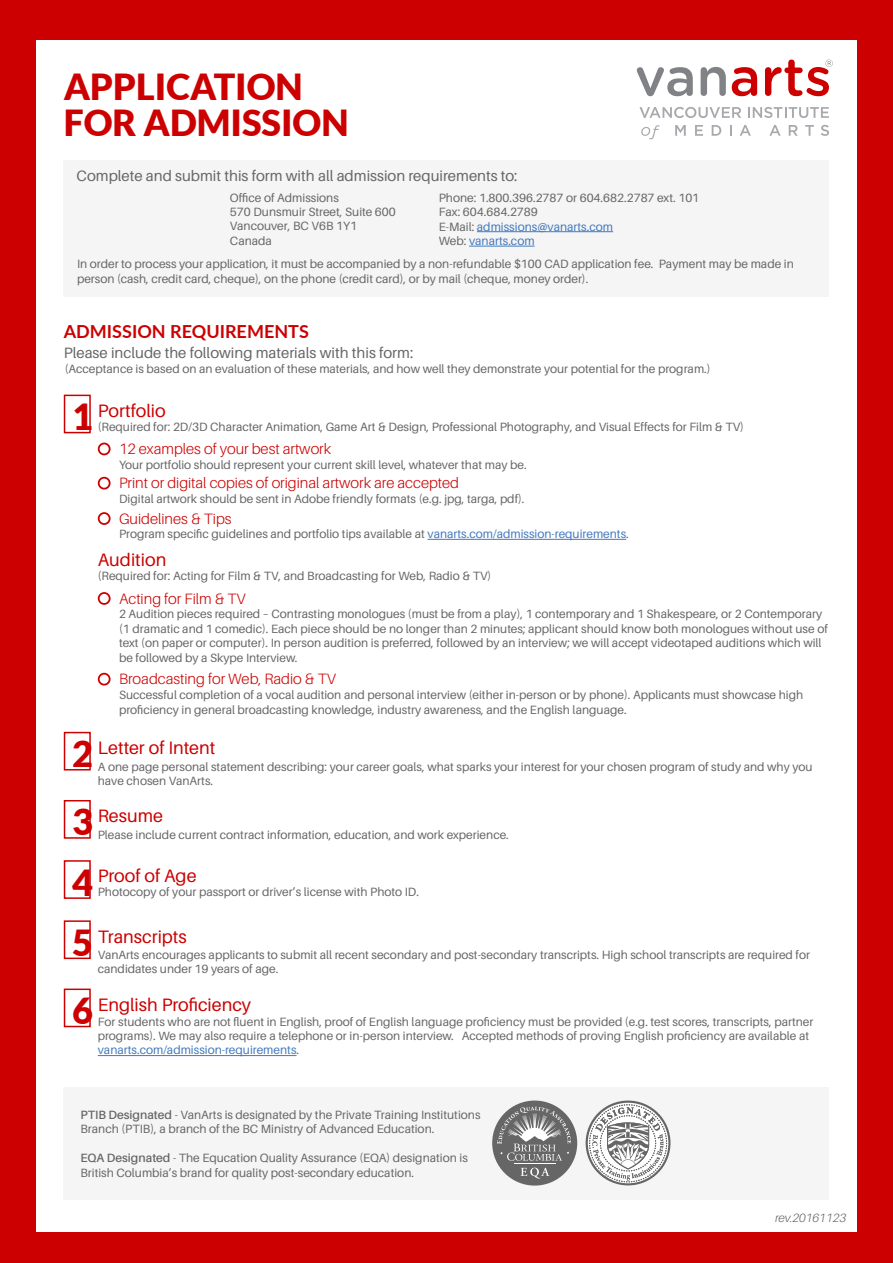
<style>
.page{position:relative;width:893px;height:1263px;background:#c00}
.page>*{position:absolute;margin:0;border:0;box-sizing:border-box;transform-origin:0 0}
.t1{font:900 36px/36px "Lato";color:#c00}
.t2{font:18px "Aileron";color:#c00}
.t3{font:700 18px "Lato";color:#c00}
.t4{font:300 15px "Aileron";color:#c00}
.t5{font:15px "Aileron";color:#666}
.t6{font:12px/14.4px "Aileron";color:#666}
.t7{font:12px "Aileron";color:#4379bd}
.t8{font:italic 300 12px "Aileron";color:#666}
.s1{color:#666}
.s2{color:#4379bd}
.s3{font-weight:600}
</style>
<div class="page">
<div style="left:36px;top:40px;width:821px;height:1192px;background:#fff"></div>
<div style="left:64px;top:1087px;width:765px;height:112px;background:#f5f5f5"></div>
<svg style="left:586px;top:1100px;width:85px;height:85px"></svg>
<svg style="left:492px;top:1100px;width:85px;height:85px"></svg>
<hr style="left:514px;top:1163px;width:42px;height:1px;background:#fff">
<hr style="left:98px;top:1055px;width:199px;height:1px;background:#4379bd">
<div style="left:64px;top:988px;width:27px;height:39px;border:2px solid #c00"></div>
<div style="left:64px;top:920px;width:27px;height:39px;border:2px solid #c00"></div>
<div style="left:64px;top:860px;width:27px;height:39px;border:2px solid #c00"></div>
<div style="left:64px;top:800px;width:27px;height:39px;border:2px solid #c00"></div>
<div style="left:64px;top:732px;width:27px;height:38px;border:2px solid #c00"></div>
<div style="left:98px;top:592px;width:13px;height:13px;border:2px solid #c00;border-radius:50%"></div>
<div style="left:98px;top:673px;width:13px;height:12px;border:2px solid #c00;border-radius:50%"></div>
<hr style="left:427px;top:539px;width:199px;height:1px;background:#4379bd">
<div style="left:98px;top:512px;width:13px;height:13px;border:2px solid #c00;border-radius:50%"></div>
<div style="left:98px;top:477px;width:13px;height:12px;border:2px solid #c00;border-radius:50%"></div>
<div style="left:98px;top:443px;width:13px;height:12px;border:2px solid #c00;border-radius:50%"></div>
<div style="left:64px;top:395px;width:27px;height:38px;border:2px solid #c00"></div>
<svg style="left:821px;top:125px;width:8px;height:11px"></svg>
<svg style="left:805px;top:125px;width:9px;height:11px"></svg>
<svg style="left:789px;top:125px;width:9px;height:11px"></svg>
<svg style="left:769px;top:125px;width:12px;height:11px"></svg>
<svg style="left:701px;top:67px;width:25px;height:29px"></svg>
<svg style="left:637px;top:67px;width:56px;height:29px"></svg>
<svg style="left:732px;top:67px;width:25px;height:29px"></svg>
<svg style="left:748px;top:107px;width:81px;height:11px"></svg>
<svg style="left:639px;top:107px;width:102px;height:11px"></svg>
<svg style="left:740px;top:125px;width:11px;height:11px"></svg>
<svg style="left:730px;top:125px;width:2px;height:11px"></svg>
<svg style="left:712px;top:125px;width:9px;height:11px"></svg>
<svg style="left:695px;top:125px;width:8px;height:11px"></svg>
<svg style="left:675px;top:125px;width:11px;height:11px"></svg>
<svg style="left:641px;top:125px;width:19px;height:14px"></svg>
<svg style="left:765px;top:60px;width:68px;height:36px"></svg>
<div style="left:64px;top:160px;width:765px;height:137px;background:#f5f5f5"></div>
<hr style="left:477px;top:231px;width:136px;height:1px;background:#4379bd">
<hr style="left:469px;top:246px;width:66px;height:1px;background:#4379bd">
<p class="t1" style="left:64px;top:68px;width:286px">APPLICATION<br>FOR ADMISSION</p>
<p class="t5" style="left:77px;top:168px;width:442px">Complete and submit this form with all admission requirements to:</p>
<p class="t6" style="left:230px;top:190px;width:110px">Office of Admissions</p>
<p class="t6" style="left:230px;top:205px;width:167px">570 Dunsmuir Street, Suite 600</p>
<p class="t6" style="left:230px;top:219px;width:129px">Vancouver, BC V6B 1Y1<br>Canada</p>
<p class="t6" style="left:439px;top:190px;width:262px">Phone: 1.800.396.2787 or 604.682.2787 ext. 101</p>
<p class="t6" style="left:439px;top:205px;width:101px">Fax: 604.684.2789</p>
<p class="t7" style="left:439px;top:220px;width:176px"><span class="s1">E-Mail:</span> admissions@vanarts.com</p>
<p class="t7" style="left:439px;top:234px;width:97px"><span class="s1">Web:</span> vanarts.com</p>
<p class="t6" style="left:77px;top:257px;width:718px">In order to process your application, it must be accompanied by a non-refundable $100 CAD application fee. Payment may be made in person (cash, credit card, cheque), on the phone (credit card), or by mail (cheque, money order).</p>
<p class="t3" style="left:64px;top:318px;width:247px">ADMISSION REQUIREMENTS</p>
<p class="t5" style="left:64px;top:345px;width:351px">Please include the following materials with this form:</p>
<p class="t6" style="left:65px;top:361px;width:647px">(Acceptance is based on an evaluation of these materials, and how well they demonstrate your potential for the program.)</p>
<p class="t2" style="left:98px;top:401px;width:69px">Portfolio</p>
<p class="t1" style="left:72px;top:398px;width:22px">1</p>
<p class="t6" style="left:98px;top:420px;width:648px">(Required for: 2D/3D Character Animation, Game Art &amp; Design, Professional Photography, and Visual Effects for Film &amp; TV)</p>
<p class="t4" style="left:119px;top:441px;width:214px">12 examples of your best artwork</p>
<p class="t6" style="left:119px;top:457px;width:409px">Your portfolio should represent your current skill level, whatever that may be.</p>
<p class="t4" style="left:119px;top:475px;width:341px">Print or digital copies of original artwork are accepted</p>
<p class="t6" style="left:119px;top:491px;width:407px">Digital artwork should be sent in Adobe friendly formats (e.g. jpg, targa, pdf).</p>
<p class="t4" style="left:119px;top:510px;width:114px">Guidelines &amp; Tips</p>
<p class="t6" style="left:119px;top:527px;width:511px">Program specific guidelines and portfolio tips available at <span class="s2">vanarts.com/admission-requirements</span>.</p>
<p class="t2" style="left:98px;top:550px;width:70px">Audition</p>
<p class="t6" style="left:98px;top:569px;width:395px">(Required for: Acting for Film &amp; TV, and Broadcasting for Web, Radio &amp; TV)</p>
<p class="t4" style="left:119px;top:590px;width:128px">Acting for Film &amp; TV</p>
<p class="t6" style="left:119px;top:607px;width:710px">2 Audition pieces required – Contrasting monologues (must be from a play), 1 contemporary and 1 Shakespeare, or 2 Contemporary (1 dramatic and 1 comedic). Each piece should be no longer than 2 minutes; applicant should know both monologues without use of text (on paper or computer). In person audition is preferred, followed by an interview; we will accept videotaped auditions which will be followed by a Skype Interview.</p>
<p class="t4" style="left:119px;top:671px;width:218px">Broadcasting for Web, Radio &amp; TV</p>
<p class="t6" style="left:119px;top:688px;width:686px">Successful completion of a vocal audition and personal interview (either in-person or by phone). Applicants must showcase high proficiency in general broadcasting knowledge, industry awareness, and the English language.</p>
<p class="t2" style="left:98px;top:738px;width:119px">Letter of Intent</p>
<p class="t1" style="left:72px;top:735px;width:22px">2</p>
<p class="t6" style="left:98px;top:759px;width:716px">A one page personal statement describing: your career goals, what sparks your interest for your chosen program of study and why you have chosen VanArts.</p>
<p class="t1" style="left:72px;top:803px;width:22px">3</p>
<p class="t2" style="left:98px;top:806px;width:67px">Resume</p>
<p class="t6" style="left:98px;top:827px;width:413px">Please include current contract information, education, and work experience.</p>
<p class="t2" style="left:98px;top:866px;width:100px">Proof of Age</p>
<p class="t1" style="left:72px;top:863px;width:22px">4</p>
<p class="t6" style="left:98px;top:885px;width:323px">Photocopy of your passport or driver’s license with Photo ID.</p>
<p class="t1" style="left:72px;top:924px;width:22px">5</p>
<p class="t2" style="left:98px;top:926px;width:91px">Transcripts</p>
<p class="t6" style="left:98px;top:948px;width:714px">VanArts encourages applicants to submit all recent secondary and post-secondary transcripts. High school transcripts are required for candidates under 19 years of age.</p>
<p class="t2" style="left:98px;top:994px;width:155px">English Proficiency</p>
<p class="t1" style="left:72px;top:992px;width:22px">6</p>
<p class="t6" style="left:98px;top:1014px;width:717px">For students who are not fluent in English, proof of English language proficiency must be provided (e.g. test scores, transcripts, partner programs). We may also require a telephone or in-person interview. Accepted methods of proving English proficiency are available at <span class="s2">vanarts.com/admission-requirements</span>.</p>
<p class="t6" style="left:80px;top:1108px;width:402px"><span class="s3">PTIB Designated</span> - VanArts is designated by the Private Training Institutions<br>Branch (PTIB), a branch of the BC Ministry of Advanced Education.</p>
<p class="t6" style="left:80px;top:1151px;width:389px"><span class="s3">EQA Designated</span> - The Equcation Quality Assurance (EQA) designation is<br>British Columbia’s brand for quality post-secondary education.</p>
<p class="t8" style="left:775px;top:1211px;width:73px">rev.20161123</p>
</div>
